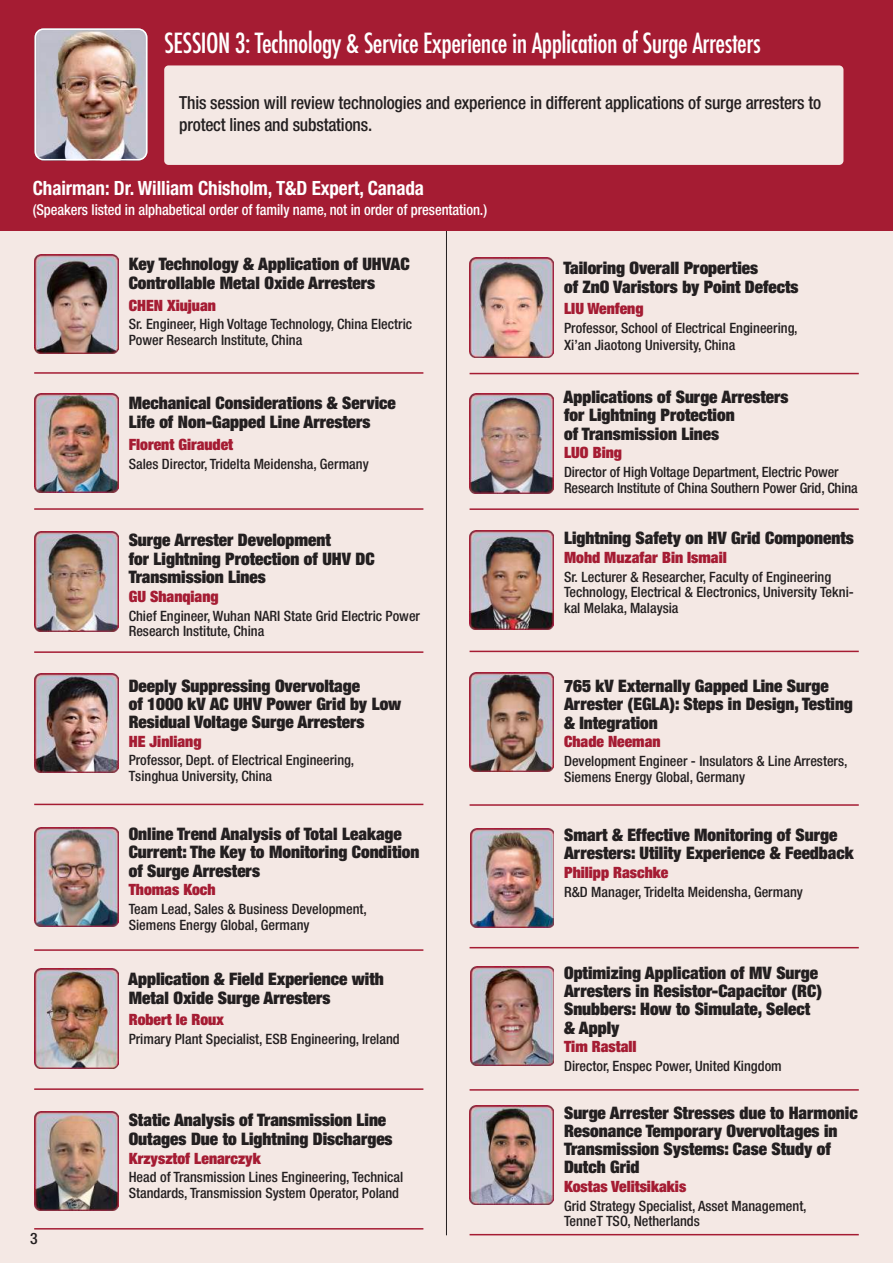
<style>
.page{position:relative;width:893px;height:1263px;background:#fff}
.page>*{position:absolute;margin:0;border:0;box-sizing:border-box;transform-origin:0 0}
.t1{font:500 condensed 27px "Futura";letter-spacing:-.02em;color:#fff}
.t2{font:700 condensed 19.65px "Helvetica Neue LT Std";letter-spacing:-.005em;color:#fff}
.t3{font:500 condensed 18px/21.6px "Helvetica Neue LT Std";letter-spacing:-.01em;color:#231f20}
.t4{font:900 expanded 17.25px/18.3px "Helvetica Neue";color:#231f20}
.t5{font:500 condensed 15.75px "Helvetica Neue LT Std";color:#231f20}
.t6{font:900 expanded 15.6px "Helvetica Neue";color:#a51c33}
.t7{font:500 condensed 15px "Helvetica Neue LT Std";letter-spacing:-.005em;color:#fff}
.t8{font:500 condensed 14.25px/15.8px "Helvetica Neue";color:#231f20}
</style>
<div class="page">
<div style="left:0;top:181px;width:893px;height:1082px;background:#f4e8e4"></div>
<hr style="left:34px;top:372px;width:389px;height:2px;background:#a51c33">
<hr style="left:34px;top:508px;width:389px;height:2px;background:#a51c33">
<hr style="left:34px;top:651px;width:389px;height:2px;background:#a51c33">
<hr style="left:34px;top:804px;width:389px;height:1px;background:#a51c33">
<hr style="left:34px;top:949px;width:389px;height:2px;background:#a51c33">
<hr style="left:34px;top:1088px;width:389px;height:2px;background:#a51c33">
<hr style="left:34px;top:1228px;width:389px;height:1px;background:#a51c33">
<img style="left:34px;top:255px;width:84px;height:98px">
<img style="left:34px;top:393px;width:84px;height:99px">
<img style="left:34px;top:532px;width:84px;height:99px">
<img style="left:34px;top:673px;width:84px;height:99px">
<img style="left:34px;top:827px;width:84px;height:99px">
<img style="left:34px;top:969px;width:84px;height:99px">
<img style="left:34px;top:1111px;width:84px;height:99px">
<hr style="left:470px;top:373px;width:389px;height:1px;background:#a51c33">
<hr style="left:470px;top:508px;width:389px;height:2px;background:#a51c33">
<hr style="left:470px;top:651px;width:389px;height:1px;background:#a51c33">
<hr style="left:470px;top:804px;width:389px;height:2px;background:#a51c33">
<hr style="left:470px;top:947px;width:389px;height:1px;background:#a51c33">
<hr style="left:470px;top:1089px;width:389px;height:2px;background:#a51c33">
<hr style="left:470px;top:1234px;width:389px;height:1px;background:#a51c33">
<img style="left:470px;top:258px;width:84px;height:99px">
<img style="left:470px;top:393px;width:84px;height:101px">
<img style="left:470px;top:531px;width:84px;height:99px">
<img style="left:470px;top:672px;width:84px;height:99px">
<img style="left:470px;top:828px;width:84px;height:99px">
<img style="left:470px;top:966px;width:84px;height:99px">
<img style="left:470px;top:1105px;width:84px;height:100px">
<hr style="left:446px;top:157px;width:1px;height:1078px;background:#231f20">
<div style="left:0;top:0;width:893px;height:231px;background:#a51c33"></div>
<div style="left:164px;top:65px;width:679px;height:100px;background:#f4e8e4;border-radius:4px"></div>
<img style="left:35px;top:29px;width:112px;height:131px">
<div style="left:35px;top:28px;width:112px;height:132px;border:2px solid #fff;border-radius:8px"></div>
<h1 class="t1" style="left:164px;top:25px;width:598px">SESSION 3: Technology &amp; Service Experience in Application of Surge Arresters</h1>
<p class="t3" style="left:179px;top:92px;width:644px">This session will review technologies and experience in different applications of surge arresters to protect lines and substations.</p>
<p class="t2" style="left:33px;top:176px;width:393px">Chairman: Dr. William Chisholm, T&amp;D Expert, Canada</p>
<p class="t7" style="left:33px;top:201px;width:456px">(Speakers listed in alphabetical order of family name, not in order of presentation.)</p>
<p class="t4" style="left:129px;top:254px;width:282px;line-height:18.9px">Key Technology &amp; Application of UHVAC<br>Controllable Metal Oxide Arresters</p>
<p class="t6" style="left:129px;top:295px;width:89px">CHEN Xiujuan</p>
<p class="t8" style="left:129px;top:316px;width:285px">Sr. Engineer, High Voltage Technology, China Electric<br>Power Research Institute, China</p>
<p class="t4" style="left:129px;top:393px;width:269px;line-height:18.9px">Mechanical Considerations &amp; Service<br>Life of Non-Gapped Line Arresters</p>
<p class="t6" style="left:129px;top:434px;width:106px">Florent Giraudet</p>
<p class="t8" style="left:129px;top:455px;width:242px">Sales Director, Tridelta Meidensha, Germany</p>
<p class="t4" style="left:129px;top:530px;width:248px">Surge Arrester Development<br>for Lightning Protection of UHV DC<br>Transmission Lines</p>
<p class="t6" style="left:129px;top:586px;width:91px">GU Shanqiang</p>
<p class="t8" style="left:129px;top:607px;width:293px">Chief Engineer, Wuhan NARI State Grid Electric Power<br>Research Institute, China</p>
<p class="t4" style="left:129px;top:676px;width:274px">Deeply Suppressing Overvoltage<br>of 1000 kV AC UHV Power Grid by Low<br>Residual Voltage Surge Arresters</p>
<p class="t6" style="left:129px;top:731px;width:74px">HE Jinliang</p>
<p class="t8" style="left:129px;top:752px;width:227px">Professor, Dept. of Electrical Engineering,<br>Tsinghua University, China</p>
<p class="t4" style="left:129px;top:824px;width:292px">Online Trend Analysis of Total Leakage<br>Current: The Key to Monitoring Condition of Surge Arresters</p>
<p class="t6" style="left:129px;top:880px;width:88px">Thomas Koch</p>
<p class="t8" style="left:129px;top:901px;width:240px">Team Lead, Sales &amp; Business Development,<br>Siemens Energy Global, Germany</p>
<p class="t4" style="left:128px;top:969px;width:257px;line-height:18.9px">Application &amp; Field Experience with<br>Metal Oxide Surge Arresters</p>
<p class="t6" style="left:129px;top:1010px;width:97px">Robert le Roux</p>
<p class="t8" style="left:129px;top:1031px;width:273px">Primary Plant Specialist, ESB Engineering, Ireland</p>
<p class="t5" style="left:30px;top:1229px;width:9px">3</p>
<p class="t4" style="left:129px;top:1109px;width:265px;line-height:19.2px">Static Analysis of Transmission Line<br>Outages Due to Lightning Discharges</p>
<p class="t6" style="left:129px;top:1148px;width:134px">Krzysztof Lenarczyk</p>
<p class="t8" style="left:129px;top:1169px;width:276px">Head of Transmission Lines Engineering, Technical<br>Standards, Transmission System Operator, Poland</p>
<p class="t4" style="left:563px;top:258px;width:237px;line-height:18.9px">Tailoring Overall Properties<br>of ZnO Varistors by Point Defects</p>
<p class="t6" style="left:564px;top:299px;width:81px">LIU Wenfeng</p>
<p class="t8" style="left:564px;top:319px;width:235px;line-height:17.1px">Professor, School of Electrical Engineering,<br>Xi’an Jiaotong University, China</p>
<p class="t4" style="left:563px;top:387px;width:227px">Applications of Surge Arresters for Lightning Protection<br>of Transmission Lines</p>
<p class="t6" style="left:564px;top:443px;width:59px">LUO Bing</p>
<p class="t8" style="left:564px;top:464px;width:295px">Director of High Voltage Department, Electric Power<br>Research Institute of China Southern Power Grid, China</p>
<p class="t4" style="left:564px;top:528px;width:291px">Lightning Safety on HV Grid Components</p>
<p class="t6" style="left:564px;top:547px;width:164px">Mohd Muzafar Bin Ismail</p>
<p class="t8" style="left:564px;top:568px;width:291px">Sr. Lecturer &amp; Researcher, Faculty of Engineering<br>Technology, Electrical &amp; Electronics, University Tekni&shy;kal Melaka, Malaysia</p>
<p class="t4" style="left:564px;top:676px;width:290px">765 kV Externally Gapped Line Surge<br>Arrester (EGLA): Steps in Design, Testing &amp; Integration</p>
<p class="t6" style="left:564px;top:732px;width:98px">Chade Neeman</p>
<p class="t8" style="left:564px;top:753px;width:285px">Development Engineer - Insulators &amp; Line Arresters,<br>Siemens Energy Global, Germany</p>
<p class="t4" style="left:564px;top:825px;width:291px">Smart &amp; Effective Monitoring of Surge<br>Arresters: Utility Experience &amp; Feedback</p>
<p class="t6" style="left:564px;top:862px;width:106px">Philipp Raschke</p>
<p class="t8" style="left:564px;top:883px;width:240px">R&amp;D Manager, Tridelta Meidensha, Germany</p>
<p class="t4" style="left:564px;top:963px;width:260px">Optimizing Application of MV Surge<br>Arresters in Resistor-Capacitor (RC)<br>Snubbers: How to Simulate, Select &amp; Apply</p>
<p class="t6" style="left:564px;top:1037px;width:74px">Tim Rastall</p>
<p class="t8" style="left:564px;top:1058px;width:219px">Director, Enspec Power, United Kingdom</p>
<p class="t4" style="left:564px;top:1103px;width:295px">Surge Arrester Stresses due to Harmonic<br>Resonance Temporary Overvoltages in<br>Transmission Systems: Case Study of<br>Dutch Grid</p>
<p class="t6" style="left:564px;top:1176px;width:124px">Kostas Velitsikakis</p>
<p class="t8" style="left:564px;top:1197px;width:244px">Grid Strategy Specialist, Asset Management,<br>TenneT TSO, Netherlands</p>
</div>
